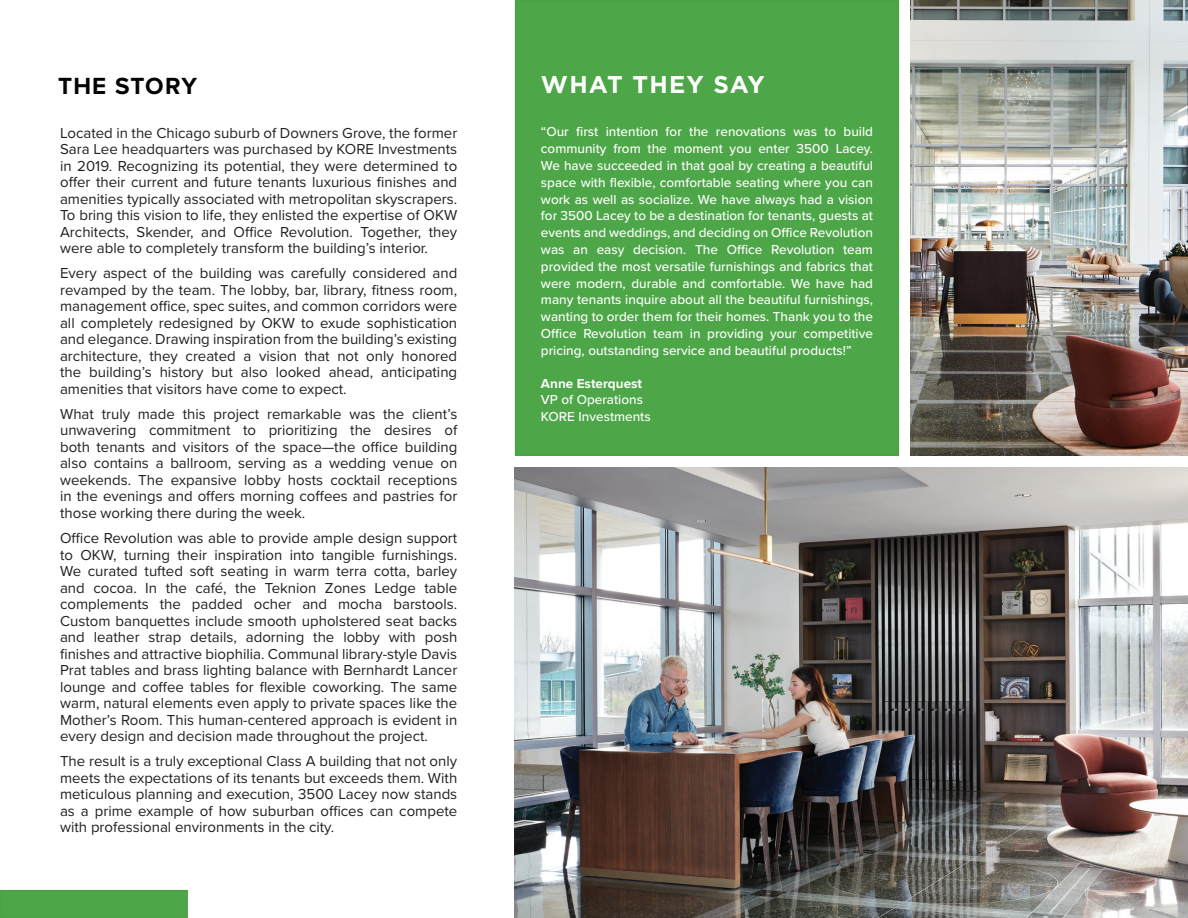
<style>
.page{position:relative;width:1188px;height:918px;background:#fff}
.page>*{position:absolute;margin:0;border:0;box-sizing:border-box;transform-origin:0 0}
.t1{font:700 24.3px "Gotham";letter-spacing:.05em;color:#fff}
.t2{font:700 24.3px "Proxima Nova";letter-spacing:.045em;color:#040503}
.t3{font:15px/16.5px "Proxima Nova";color:#231f20;text-align:justify}
.t4{font:500 13.5px/16.8px "Proxima Nova";color:#fff;text-align:justify}
.t5{font:700 13.5px "Proxima Nova";color:#fff}
</style>
<div class="page">
<img style="left:515px;top:467px;width:673px;height:451px">
<div style="left:1px;top:891px;width:186px;height:26px;background:#4da647"></div>
<div style="left:0;top:890px;width:188px;height:28px;border:2px solid #4da246"></div>
<img style="left:910px;top:0;width:278px;height:456px">
<div style="left:516px;top:1px;width:382px;height:454px;background:#4da647"></div>
<div style="left:515px;top:0;width:384px;height:456px;border:2px solid #4da246"></div>
<h1 class="t2" style="left:58px;top:68px;width:141px">THE STORY</h1>
<p class="t3" style="left:60px;top:124px;width:399px">Located in the Chicago suburb of Downers Grove, the former Sara Lee headquarters was purchased by KORE Investments in 2019. Recognizing its potential, they were determined to offer their current and future tenants luxurious finishes and amenities typically associated with metropolitan skyscrapers.<br>To bring this vision to life, they enlisted the expertise of OKW Architects, Skender, and Office Revolution. Together, they were able to completely transform the building’s interior.</p>
<p class="t3" style="left:60px;top:264px;width:399px">Every aspect of the building was carefully considered and revamped by the team. The lobby, bar, library, fitness room, management office, spec suites, and common corridors were all completely redesigned by OKW to exude sophistication and elegance. Drawing inspiration from the building’s existing architecture, they created a vision that not only honored the building’s history but also looked ahead, anticipating amenities that visitors have come to expect.</p>
<p class="t3" style="left:60px;top:405px;width:399px">What truly made this project remarkable was the client’s unwavering commitment to prioritizing the desires of both tenants and visitors of the space—the office building also contains a ballroom, serving as a wedding venue on weekends. The expansive lobby hosts cocktail receptions in the evenings and offers morning coffees and pastries for those working there during the week.</p>
<p class="t3" style="left:60px;top:529px;width:399px">Office Revolution was able to provide ample design support to OKW, turning their inspiration into tangible furnishings.<br>We curated tufted soft seating in warm terra cotta, barley and cocoa. In the café, the Teknion Zones Ledge table complements the padded ocher and mocha barstools.<br>Custom banquettes include smooth upholstered seat backs and leather strap details, adorning the lobby with posh finishes and attractive biophilia. Communal library-style Davis Prat tables and brass lighting balance with Bernhardt Lancer lounge and coffee tables for flexible coworking. The same warm, natural elements even apply to private spaces like the Mother’s Room. This human-centered approach is evident in every design and decision made throughout the project.</p>
<p class="t3" style="left:60px;top:752px;width:399px">The result is a truly exceptional Class A building that not only meets the expectations of its tenants but exceeds them. With meticulous planning and execution, 3500 Lacey now stands as a prime example of how suburban offices can compete with professional environments in the city.</p>
<h1 class="t1" style="left:541px;top:70px;width:225px">WHAT THEY SAY</h1>
<p class="t4" style="left:541px;top:123px;width:334px">“Our first intention for the renovations was to build community from the moment you enter 3500 Lacey.<br>We have succeeded in that goal by creating a beautiful space with flexible, comfortable seating where you can work as well as socialize. We have always had a vision for 3500 Lacey to be a destination for tenants, guests at events and weddings, and deciding on Office Revolution was an easy decision. The Office Revolution team provided the most versatile furnishings and fabrics that were modern, durable and comfortable. We have had many tenants inquire about all the beautiful furnishings, wanting to order them for their homes. Thank you to the Office Revolution team in providing your competitive pricing, outstanding service and beautiful products!”</p>
<p class="t5" style="left:541px;top:373px;width:103px">Anne Esterquest</p>
<p class="t4" style="left:541px;top:391px;width:111px">VP of Operations<br>KORE Investments</p>
</div>
